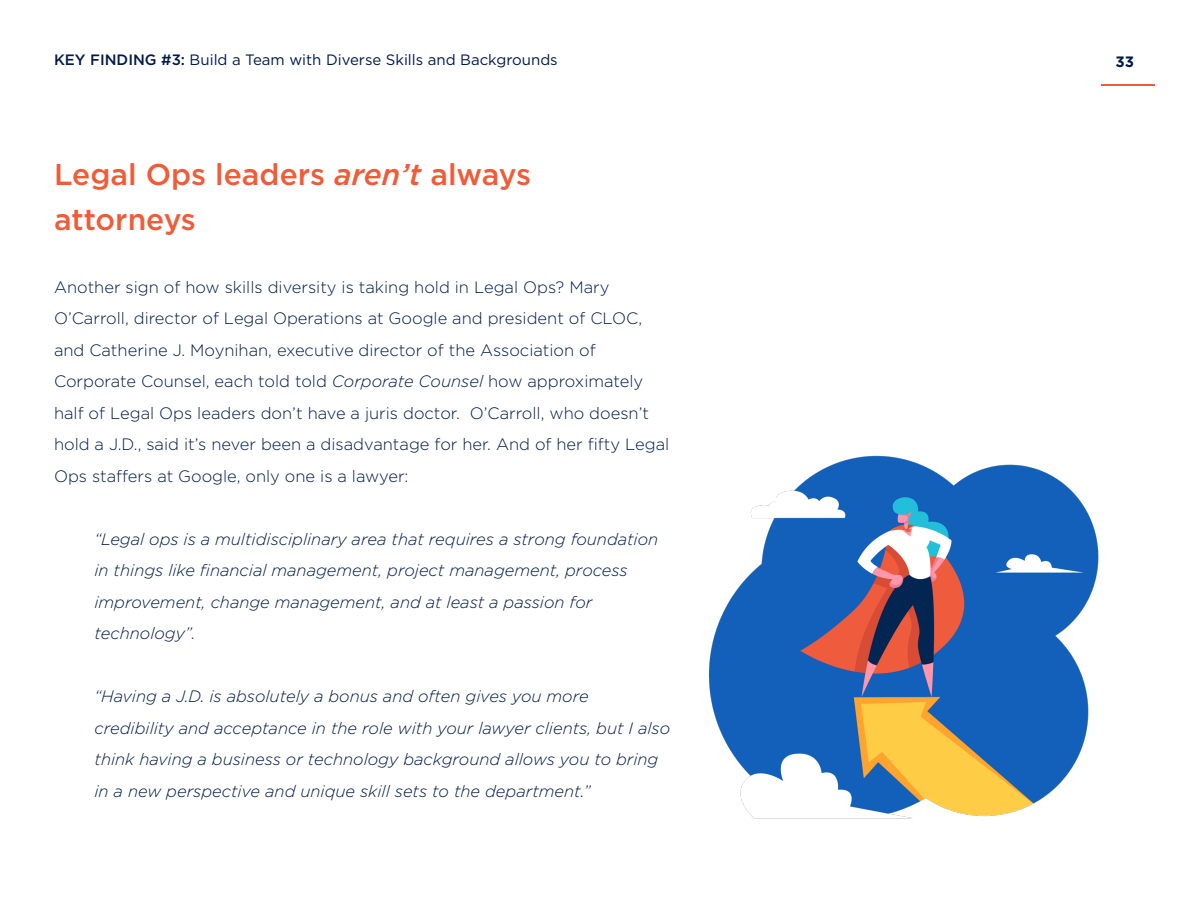
<style>
.page{position:relative;width:1188px;height:918px;background:#fff}
.page>*{position:absolute;margin:0;border:0;box-sizing:border-box;transform-origin:0 0}
.t1{font:500 30px/45px "Gotham HTF";color:#f15b37}
.t2{font:300 16.5px/31.5px "Gotham HTF";color:#001a49}
.t3{font:italic 300 16.5px/31.5px "Gotham HTF";color:#001a49}
.t4{font:15px "Gotham HTF";color:#001a49}
.t5{font:700 15px "Gotham HTF";color:#001a49}
.s1{font-weight:500}
.s2{font-style:italic}
</style>
<div class="page">
<hr style="left:1101px;top:85px;width:54px;height:1px;background:#f15b37">
<img style="left:709px;top:455px;width:390px;height:364px">
<p class="t4" style="left:54px;top:51px;width:505px"><span class="s1">KEY FINDING #3:</span> Build a Team with Diverse Skills and Backgrounds</p>
<p class="t5" style="left:1115px;top:53px;width:20px">33</p>
<h1 class="t1" style="left:54px;top:151px;width:479px">Legal Ops leaders <span class="s2">aren’t</span> always attorneys</h1>
<p class="t2" style="left:54px;top:271px;width:617px">Another sign of how skills diversity is taking hold in Legal Ops? Mary O’Carroll, director of Legal Operations at Google and president of CLOC, and Catherine J. Moynihan, executive director of the Association of Corporate Counsel, each told told <span class="s2">Corporate Counsel</span> how approximately half of Legal Ops leaders don’t have a juris doctor. O’Carroll, who doesn’t hold a J.D., said it’s never been a disadvantage for her. And of her fifty Legal Ops staffers at Google, only one is a lawyer:</p>
<p class="t3" style="left:95px;top:523px;width:565px">“Legal ops is a multidisciplinary area that requires a strong foundation in things like financial management, project management, process improvement, change management, and at least a passion for technology”.</p>
<p class="t3" style="left:95px;top:681px;width:577px">“Having a J.D. is absolutely a bonus and often gives you more credibility and acceptance in the role with your lawyer clients, but I also think having a business or technology background allows you to bring in a new perspective and unique skill sets to the department.”</p>
</div>
